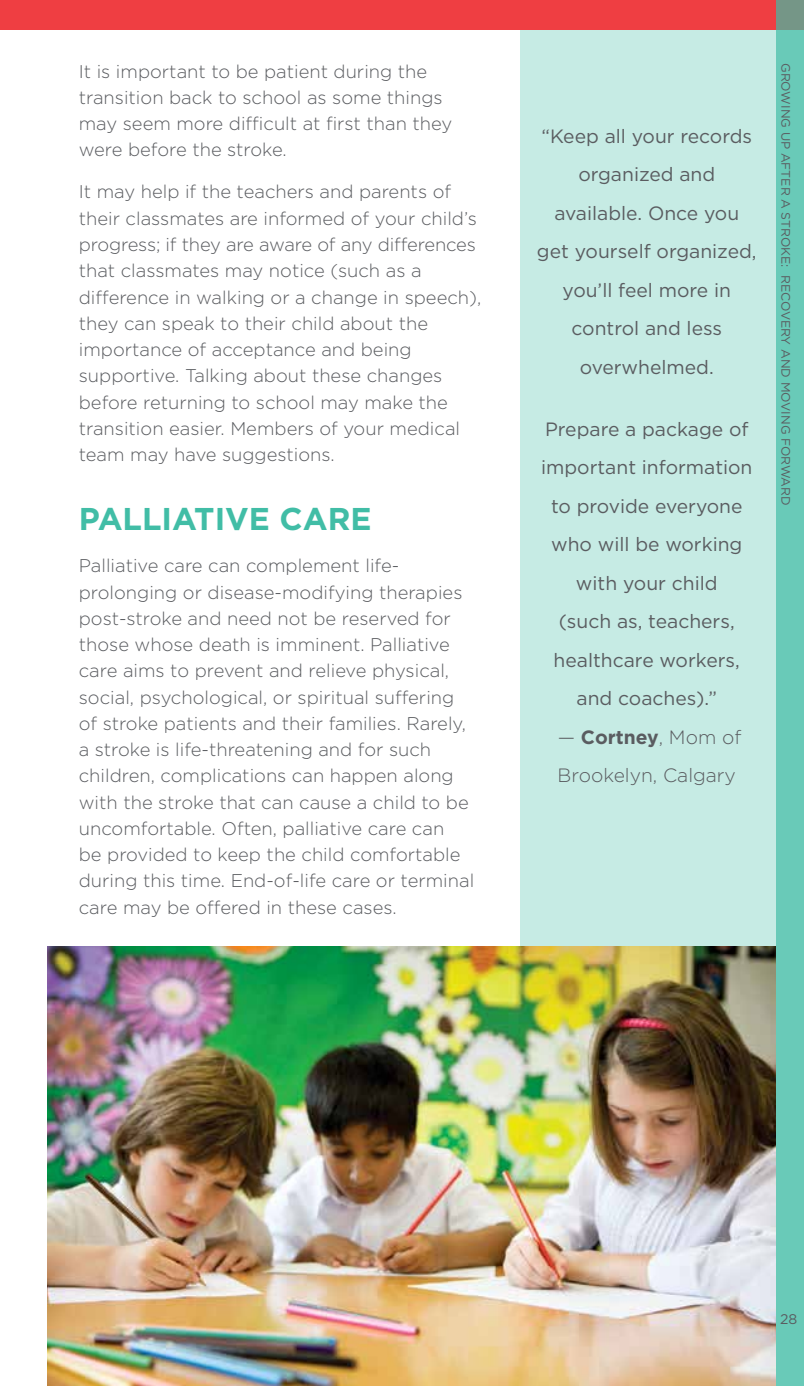
<style>
.page{position:relative;width:804px;height:1386px;background:#fff}
.page>*{position:absolute;margin:0;border:0;box-sizing:border-box;transform-origin:0 0}
.t1{font:700 31.5px "Gotham";color:#41bda6}
.t2{font:19.25px/38.5px "Gotham";color:#5a5c60;text-align:center}
.t3{font:300 19.25px/38.5px "Gotham";color:#5a5c60}
.t4{font:300 18.38px/26.2px "Gotham";color:#5a5c60}
.t5{font:14px "Gotham";color:#5a5c60}
.t6{font:12.25px "Gotham";color:#5a5c60}
.s1{font-weight:700}
</style>
<div class="page">
<div style="left:0;top:0;width:803px;height:30px;background:#ef3e42"></div>
<div style="left:520px;top:30px;width:283px;height:1356px;background:#c6ebe4"></div>
<div style="left:775px;top:0;width:28px;height:1386px;background:#69cab8"></div>
<img style="left:47px;top:946px;width:728px;height:440px">
<p class="t4" style="left:79px;top:58px;width:375px">It is important to be patient during the transition back to school as some things may seem more difficult at first than they were before the stroke.</p>
<p class="t4" style="left:79px;top:178px;width:404px">It may help if the teachers and parents of their classmates are informed of your child’s progress; if they are aware of any differences that classmates may notice (such as a difference in walking or a change in speech), they can speak to their child about the importance of acceptance and being supportive. Talking about these changes before returning to school may make the transition easier. Members of your medical team may have suggestions.</p>
<h1 class="t1" style="left:79px;top:498px;width:294px">PALLIATIVE CARE</h1>
<p class="t4" style="left:79px;top:552px;width:397px">Palliative care can complement life&shy;prolonging or disease-modifying therapies post-stroke and need not be reserved for those whose death is imminent. Palliative care aims to prevent and relieve physical, social, psychological, or spiritual suffering of stroke patients and their families. Rarely, a stroke is life-threatening and for such children, complications can happen along with the stroke that can cause a child to be uncomfortable. Often, palliative care can<br>be provided to keep the child comfortable during this time. End-of-life care or terminal care may be offered in these cases.</p>
<p class="t2" style="left:536px;top:116px;width:221px">“Keep all your records organized and available. Once you get yourself organized, you’ll feel more in control and less overwhelmed.</p>
<p class="t2" style="left:541px;top:409px;width:213px">Prepare a package of important information to provide everyone who will be working with your child<br>(such as, teachers, healthcare workers, and coaches).”</p>
<p class="t3" style="left:557px;top:717px;width:185px">— <span class="s1">Cortney</span>, Mom of<br>Brookelyn, Calgary</p>
<p class="t6" style="left:793px;top:63px;width:444px;rotate:90deg">GROWING UP AFTER A STROKE: RECOVERY AND MOVING FORWARD</p>
<p class="t5" style="left:779px;top:1310px;width:19px">28</p>
</div>
